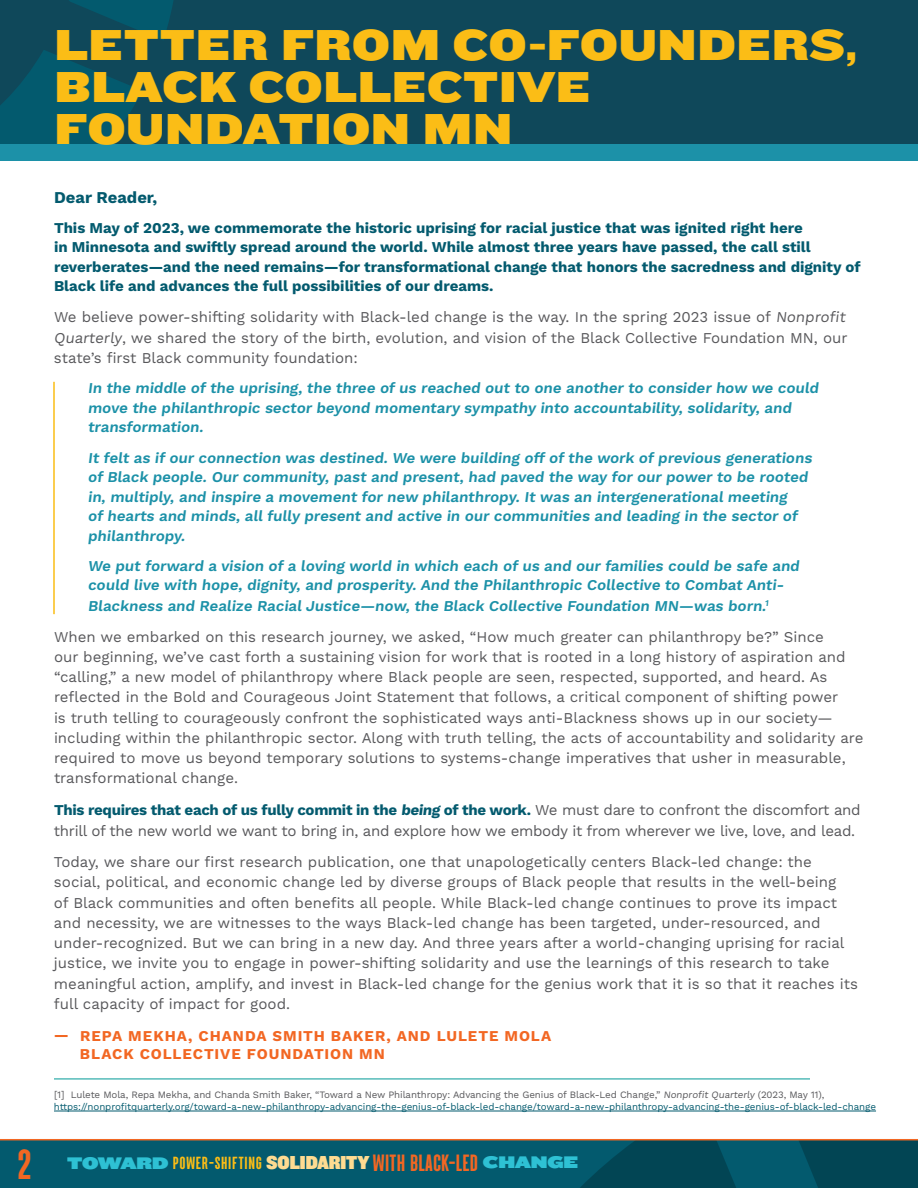
<style>
.page{position:relative;width:918px;height:1188px;background:#fff}
.page>*{position:absolute;margin:0;border:0;box-sizing:border-box;transform-origin:0 0}
.t1{font:45px/42px "Knockout 73 Full Heviweight";color:#fbbd16}
.t2{font:900 45px "Parkson";color:#f26723}
.t3{font:900 18.75px "Parkson";letter-spacing:.03em;color:#fbbd16}
.t4{font:700 16.5px "Work Sans";color:#035a6e}
.t5{font:15px/20.2px "Work Sans";color:#58585b}
.t6{font:600 15px/19.5px "Work Sans";color:#1c91a8}
.t7{font:700 15px/19.5px "Work Sans";color:#035a6e}
.t8{font:15px/21px "Work Sans";letter-spacing:-.02em;color:#58585b}
.t9{font:700 15px/18px "Work Sans";letter-spacing:.06em;color:#f26723}
.t10{font:9.75px "Work Sans";letter-spacing:-.01em;color:#035a6e}
.t11{font:9.75px "Work Sans";letter-spacing:-.01em;color:#58585b}
.s1{font-weight:700;color:#035a6e}
.s2{font-family:"Knockout 94 Ultmt Sumo";font-weight:400;font-size:17.4px;color:#2ec1d4}
.s3{font-family:"Knockout 91 Ultmt Middlewt";font-weight:400;font-size:19.5px;color:#fedb91}
.s4{font-size:25.2px;color:#f26723}
</style>
<div class="page">
<div style="left:0;top:1140px;width:918px;height:48px;background:#035a6e"></div>
<svg style="left:770px;top:1140px;width:148px;height:48px"></svg>
<svg style="left:491px;top:1140px;width:265px;height:48px"></svg>
<div style="left:0;top:0;width:918px;height:147px;background:#0f485a"></div>
<svg style="left:69px;top:0;width:104px;height:40px"></svg>
<svg style="left:0;top:50px;width:143px;height:95px"></svg>
<div style="left:0;top:145px;width:918px;height:16px;background:#1c91a8"></div>
<hr style="left:54px;top:1079px;width:756px;height:1px;background:#009996">
<hr style="left:54px;top:1111px;width:822px;height:1px;background:#035a6e">
<hr style="left:53px;top:382px;width:2px;height:232px;background:#fbbd16">
<hr style="left:0;top:1139px;width:918px;height:1px;background:#f26723">
<h1 class="t1" style="left:54px;top:22px;width:805px">LETTER FROM CO-FOUNDERS,<br>BLACK COLLECTIVE<br>FOUNDATION MN</h1>
<p class="t4" style="left:54px;top:187px;width:105px">Dear Reader,</p>
<p class="t7" style="left:54px;top:219px;width:808px">This May of 2023, we commemorate the historic uprising for racial justice that was ignited right here<br>in Minnesota and swiftly spread around the world. While almost three years have passed, the call still reverberates—and the need remains—for transformational change that honors the sacredness and dignity of Black life and advances the full possibilities of our dreams.</p>
<p class="t5" style="left:54px;top:308px;width:795px;text-align:justify">We believe power-shifting solidarity with Black-led change is the way. In the spring 2023 issue of Nonprofit Quarterly, we shared the story of the birth, evolution, and vision of the Black Collective Foundation MN, our state’s first Black community foundation:</p>
<p class="t6" style="left:88px;top:379px;width:735px">In the middle of the uprising, the three of us reached out to one another to consider how we could move the philanthropic sector beyond momentary sympathy into accountability, solidarity, and transformation.</p>
<p class="t6" style="left:88px;top:448px;width:728px">It felt as if our connection was destined. We were building off of the work of previous generations of Black people. Our community, past and present, had paved the way for our power to be rooted in, multiply, and inspire a movement for new philanthropy. It was an intergenerational meeting<br>of hearts and minds, all fully present and active in our communities and leading in the sector of philanthropy.</p>
<p class="t6" style="left:88px;top:556px;width:715px;line-height:20px">We put forward a vision of a loving world in which each of us and our families could be safe and could live with hope, dignity, and prosperity. And the Philanthropic Collective to Combat Anti-<br>Blackness and Realize Racial Justice—now, the Black Collective Foundation MN—was born.<sup>1</sup></p>
<p class="t5" style="left:54px;top:627px;width:811px">When we embarked on this research journey, we asked, “How much greater can philanthropy be?” Since<br>our beginning, we’ve cast forth a sustaining vision for work that is rooted in a long history of aspiration and “calling,” a new model of philanthropy where Black people are seen, respected, supported, and heard. As reflected in the Bold and Courageous Joint Statement that follows, a critical component of shifting power<br>is truth telling to courageously confront the sophisticated ways anti-Blackness shows up in our society— including within the philanthropic sector. Along with truth telling, the acts of accountability and solidarity are required to move us beyond temporary solutions to systems-change imperatives that usher in measurable, transformational change.</p>
<p class="t8" style="left:54px;top:800px;width:808px"><span class="s1">This requires that each of us fully commit in the being of the work.</span> We must dare to confront the discomfort and thrill of the new world we want to bring in, and explore how we embody it from wherever we live, love, and lead.</p>
<p class="t5" style="left:54px;top:853px;width:806px">Today, we share our first research publication, one that unapologetically centers Black-led change: the social, political, and economic change led by diverse groups of Black people that results in the well-being<br>of Black communities and often benefits all people. While Black-led change continues to prove its impact and necessity, we are witnesses to the ways Black-led change has been targeted, under-resourced, and under-recognized. But we can bring in a new day. And three years after a world-changing uprising for racial justice, we invite you to engage in power-shifting solidarity and use the learnings of this research to take meaningful action, amplify, and invest in Black-led change for the genius work that it is so that it reaches its full capacity of impact for good.</p>
<p class="t9" style="left:80px;top:1028px;width:473px;text-indent:-26px">— REPA MEKHA, CHANDA SMITH BAKER, AND LULETE MOLA<br>BLACK COLLECTIVE FOUNDATION MN</p>
<p class="t11" style="left:54px;top:1089px;width:772px">[1] Lulete Mola, Repa Mekha, and Chanda Smith Baker, “Toward a New Philanthropy: Advancing the Genius of Black-Led Change,” Nonprofit Quarterly (2023, May 11),</p>
<p class="t10" style="left:54px;top:1101px;width:824px">https://nonprofitquarterly.org/toward-a-new-philanthropy-advancing-the-genius-of-black-led-change/toward-a-new-philanthropy-advancing-the-genius-of-black-led-change</p>
<h1 class="t2" style="left:17px;top:1141px;width:16px">2</h1>
<p class="t3" style="left:67px;top:1153px;width:512px"><span class="s2">TOWARD</span> POWER-SHIFTING <span class="s3">SOLIDARITY</span> <span class="s4">WITH BLACK-LED</span> <span class="s2">CHANGE</span></p>
</div>
